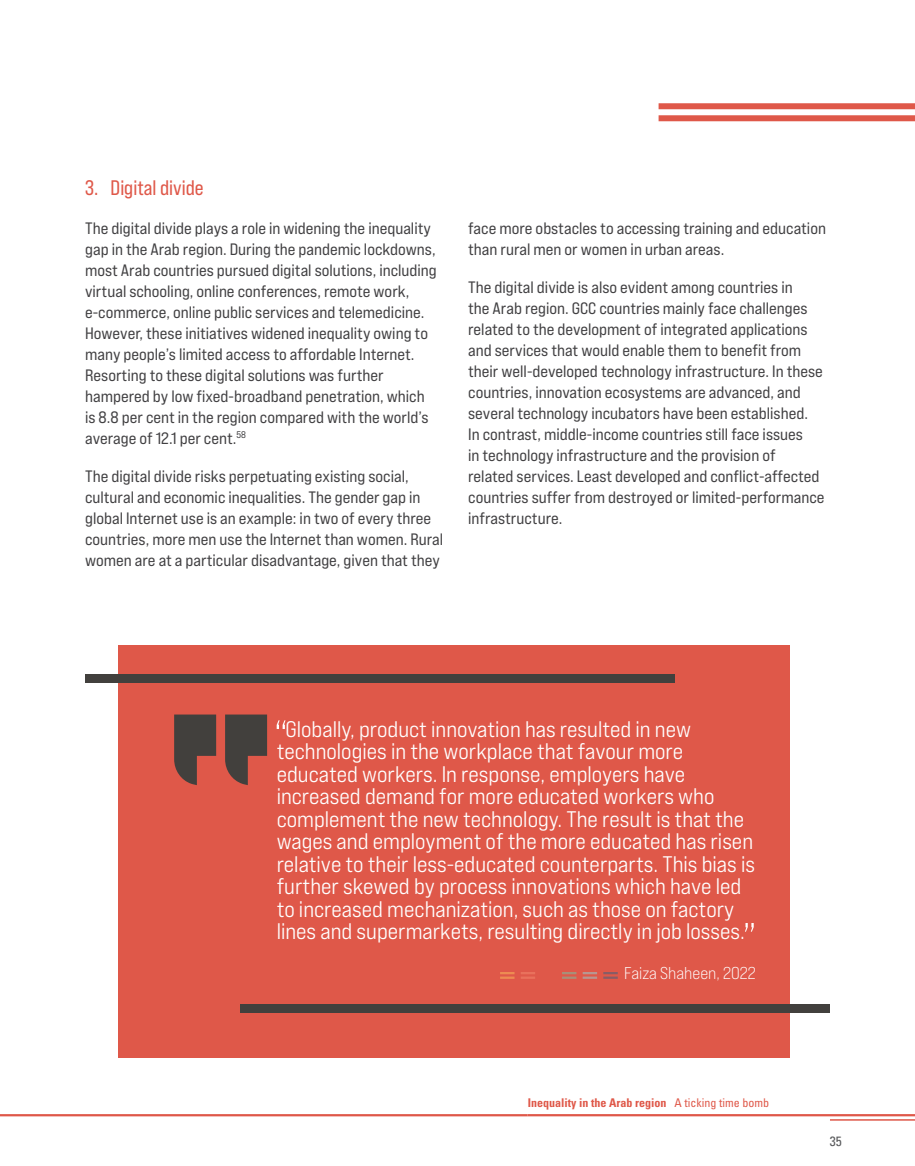
<style>
.page{position:relative;width:915px;height:1166px;background:#fff}
.page>*{position:absolute;margin:0;border:0;box-sizing:border-box;transform-origin:0 0}
.Title-Front-E{font:22.5px/22.5px "Bebas Neue Pro Exp Md";color:#fff}
.t1{font:21px "Bebas Neue Pro Sm E Rg";color:#df5849}
.Title-Front-E-2{font:17.1px "Bebas Neue Pro Exp Bk";color:#fff}
.Body-E{font:16.5px/21px "Bebas Neue Pro Exp Rg";color:#414042}
.t2{font:condensed 13.5px "Univers LT Std";color:#58595b}
.t3{font:700 condensed 12px "Univers LT Std";color:#df5849}
.s1{font-weight:400}
</style>
<div class="page">
<hr style="left:527px;top:1113px;width:387px;height:2px;background:#df5849">
<hr style="left:0;top:1113px;width:527px;height:2px;background:#df5849">
<hr style="left:829px;top:1118px;width:85px;height:2px;background:#df5849">
<div style="left:658px;top:103px;width:256px;height:6px;background:#df5849"></div>
<div style="left:658px;top:115px;width:256px;height:6px;background:#df5849"></div>
<div style="left:119px;top:644px;width:671px;height:413px;background:#df5849"></div>
<svg style="left:174px;top:714px;width:93px;height:71px"></svg>
<div style="left:85px;top:673px;width:589px;height:9px;background:#42403d"></div>
<svg style="left:276px;top:720px;width:9px;height:8px"></svg>
<svg style="left:745px;top:923px;width:8px;height:8px"></svg>
<svg style="left:582px;top:972px;width:15px;height:6px"></svg>
<svg style="left:603px;top:972px;width:14px;height:6px"></svg>
<svg style="left:562px;top:972px;width:14px;height:6px"></svg>
<svg style="left:521px;top:972px;width:14px;height:6px"></svg>
<svg style="left:500px;top:972px;width:14px;height:6px"></svg>
<div style="left:241px;top:1003px;width:588px;height:9px;background:#42403d"></div>
<p class="t1" style="left:85px;top:176px;width:120px">3. Digital divide</p>
<p class="Body-E" style="left:85px;top:217px;width:353px">The digital divide plays a role in widening the inequality gap in the Arab region. During the pandemic lockdowns, most Arab countries pursued digital solutions, including virtual schooling, online conferences, remote work, e-commerce, online public services and telemedicine.<br>However, these initiatives widened inequality owing to many people’s limited access to affordable Internet.<br>Resorting to these digital solutions was further hampered by low fixed-broadband penetration, which is 8.8 per cent in the region compared with the world’s average of 12.1 per cent.<sup>58</sup></p>
<p class="Body-E" style="left:85px;top:465px;width:359px">The digital divide risks perpetuating existing social, cultural and economic inequalities. The gender gap in global Internet use is an example: in two of every three countries, more men use the Internet than women. Rural women are at a particular disadvantage, given that they</p>
<p class="Body-E" style="left:468px;top:217px;width:359px">face more obstacles to accessing training and education than rural men or women in urban areas.</p>
<p class="Body-E" style="left:468px;top:276px;width:358px">The digital divide is also evident among countries in<br>the Arab region. GCC countries mainly face challenges related to the development of integrated applications and services that would enable them to benefit from their well-developed technology infrastructure. In these countries, innovation ecosystems are advanced, and several technology incubators have been established.<br>In contrast, middle-income countries still face issues<br>in technology infrastructure and the provision of related services. Least developed and conflict-affected countries suffer from destroyed or limited-performance infrastructure.</p>
<p class="Title-Front-E" style="left:276px;top:716px;width:479px;text-indent:9px">Globally, product innovation has resulted in new technologies in the workplace that favour more educated workers. In response, employers have increased demand for more educated workers who complement the new technology. The result is that the wages and employment of the more educated has risen relative to their less-educated counterparts. This bias is further skewed by process innovations which have led to increased mechanization, such as those on factory lines and supermarkets, resulting directly in job losses.</p>
<p class="Title-Front-E-2" style="left:624px;top:962px;width:133px">Faiza Shaheen, 2022</p>
<p class="t3" style="left:527px;top:1094px;width:243px">Inequality in the Arab region <span class="s1">A ticking time bomb</span></p>
<p class="t2" style="left:829px;top:1132px;width:13px">35</p>
</div>
